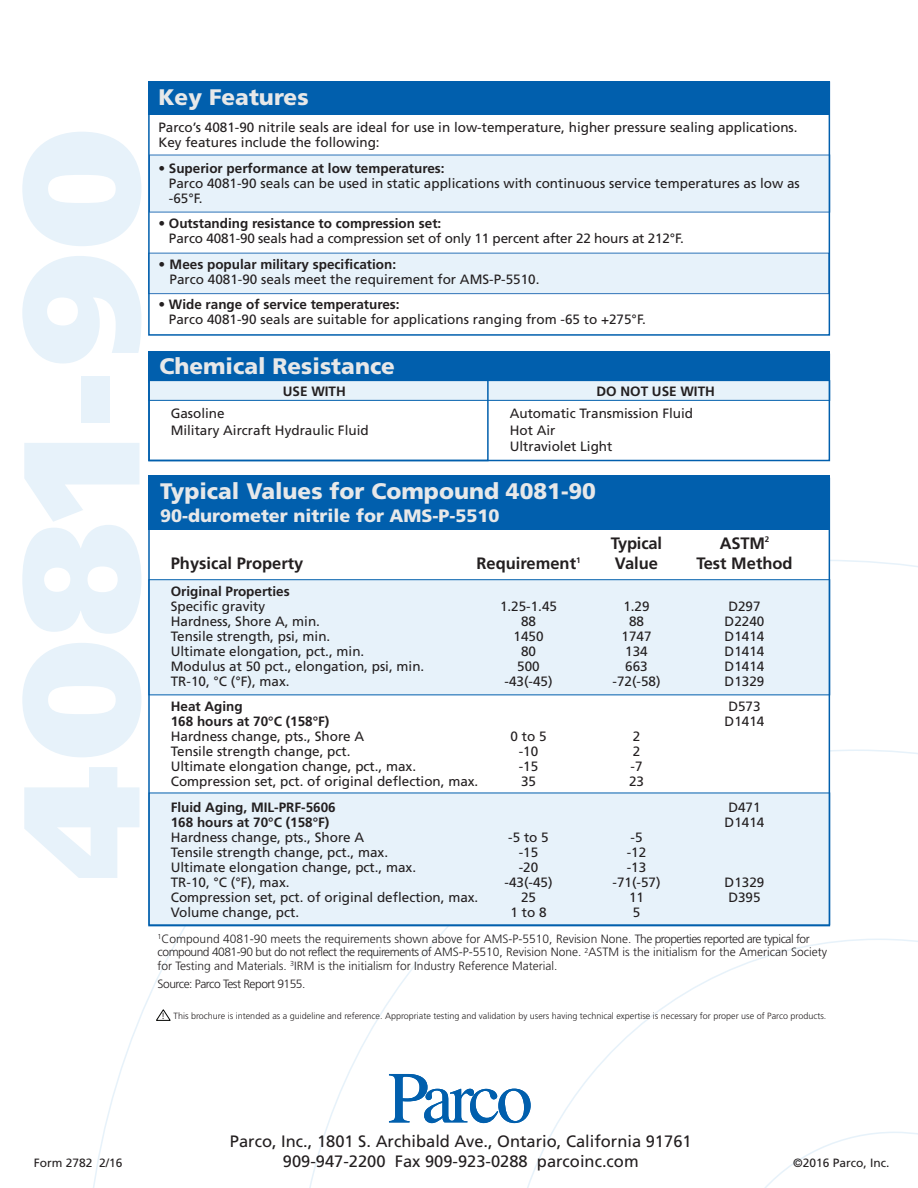
<style>
.page{position:relative;width:918px;height:1188px;background:#fff}
.page>*{position:absolute;margin:0;border:0;box-sizing:border-box;transform-origin:0 0}
.t1{font:900 165px "Frutiger";letter-spacing:.02em;color:#e7f2fa}
.t2{font:900 22.5px "Frutiger";color:#e7e8e9}
.t3{font:900 18px "Frutiger";color:#e7e8e9}
.t4{font:16.5px/19.5px "Frutiger";color:#231f20;text-align:center}
.t5{font:700 16.5px "Frutiger";color:#231f20}
.t6{font:13.5px/15px "Frutiger";color:#231f20}
.t7{font:700 13.5px "Frutiger";color:#231f20}
.t8{font:300 12px/13.5px "Frutiger";color:#231f20}
.t9{font:300 12px "Frutiger";letter-spacing:-.04em;color:#231f20}
.t10{font:12px "Frutiger";color:#231f20}
.t11{font:9.45px "Myriad Pro";color:#231f20}
.t12{font:300 9px "Frutiger";color:#231f20}
</style>
<div class="page">
<div style="left:148px;top:81px;width:682px;height:34px;background:#015fad"></div>
<div style="left:150px;top:155px;width:679px;height:57px;background:#e7f2fa"></div>
<div style="left:149px;top:254px;width:680px;height:39px;background:#e7f2fa"></div>
<div style="left:148px;top:253px;width:681px;height:41px;border:1px solid #2d73b8"></div>
<svg style="left:296px;top:749px;width:622px;height:439px"></svg>
<svg style="left:506px;top:939px;width:412px;height:249px"></svg>
<svg style="left:716px;top:1132px;width:202px;height:56px"></svg>
<div style="left:148px;top:476px;width:682px;height:449px;background:#fff"></div>
<div style="left:149px;top:793px;width:680px;height:131px;background:#e7f2fa"></div>
<div style="left:378px;top:1074px;width:159px;height:50px;background:#fff"></div>
<svg style="left:389px;top:1074px;width:142px;height:49px"></svg>
<div style="left:149px;top:580px;width:680px;height:114px;background:#e7f2fa"></div>
<div style="left:148px;top:579px;width:682px;height:116px;border:1px solid #015fad"></div>
<svg style="left:156px;top:1010px;width:14px;height:11px"></svg>
<div style="left:148px;top:351px;width:682px;height:32px;background:#015fad"></div>
<div style="left:149px;top:381px;width:680px;height:19px;background:#e7f2fa"></div>
<div style="left:148px;top:380px;width:682px;height:21px;border:1px solid #015fad"></div>
<div style="left:148px;top:351px;width:341px;height:110px;border:2px solid #015fad"></div>
<div style="left:148px;top:475px;width:682px;height:55px;background:#015fad"></div>
<div style="left:148px;top:354px;width:682px;height:107px;border:2px solid #015fad"></div>
<div style="left:148px;top:81px;width:682px;height:255px;border:2px solid #015fad"></div>
<h1 class="t1" style="left:16px;top:881px;width:754px;rotate:-90deg">4081-90</h1>
<h2 class="t2" style="left:158px;top:88px;width:152px">Key Features</h2>
<p class="t6" style="left:158px;top:121px;width:641px">Parco’s 4081-90 nitrile seals are ideal for use in low-temperature, higher pressure sealing applications.<br>Key features include the following:</p>
<p class="t7" style="left:158px;top:163px;width:288px">• Superior performance at low temperatures:</p>
<p class="t6" style="left:169px;top:177px;width:632px">Parco 4081-90 seals can be used in static applications with continuous service temperatures as low as -65°F.</p>
<p class="t7" style="left:158px;top:218px;width:285px">• Outstanding resistance to compression set:</p>
<p class="t6" style="left:169px;top:232px;width:517px">Parco 4081-90 seals had a compression set of only 11 percent after 22 hours at 212°F.</p>
<p class="t7" style="left:158px;top:259px;width:239px">• Mees popular military specification:</p>
<p class="t6" style="left:170px;top:273px;width:371px">Parco 4081-90 seals meet the requirement for AMS-P-5510.</p>
<p class="t7" style="left:158px;top:299px;width:243px">• Wide range of service temperatures:</p>
<p class="t6" style="left:169px;top:313px;width:478px">Parco 4081-90 seals are suitable for applications ranging from -65 to +275°F.</p>
<h2 class="t2" style="left:159px;top:357px;width:237px">Chemical Resistance</h2>
<p class="t7" style="left:283px;top:385px;width:65px">USE WITH</p>
<p class="t7" style="left:596px;top:385px;width:120px">DO NOT USE WITH</p>
<p class="t6" style="left:171px;top:407px;width:56px">Gasoline</p>
<p class="t6" style="left:510px;top:407px;width:185px">Automatic Transmission Fluid</p>
<p class="t6" style="left:171px;top:423px;width:200px">Military Aircraft Hydraulic Fluid</p>
<p class="t6" style="left:510px;top:423px;width:104px;line-height:16.5px">Hot Air<br>Ultraviolet Light</p>
<h2 class="t2" style="left:160px;top:482px;width:437px">Typical Values for Compound 4081-90</h2>
<h3 class="t3" style="left:160px;top:509px;width:341px">90-durometer nitrile for AMS-P-5510</h3>
<p class="t5" style="left:611px;top:537px;width:53px">Typical</p>
<p class="t5" style="left:720px;top:537px;width:51px">ASTM<sup>2</sup></p>
<p class="t5" style="left:171px;top:557px;width:134px">Physical Property</p>
<p class="t5" style="left:476px;top:557px;width:106px">Requirement<sup>1</sup></p>
<p class="t5" style="left:615px;top:557px;width:45px">Value</p>
<p class="t5" style="left:696px;top:557px;width:98px">Test Method</p>
<p class="t7" style="left:171px;top:585px;width:121px">Original Properties</p>
<p class="t6" style="left:171px;top:599px;width:96px">Specific gravity</p>
<p class="t6" style="left:500px;top:599px;width:59px">1.25-1.45</p>
<p class="t6" style="left:623px;top:599px;width:28px">1.29</p>
<p class="t6" style="left:728px;top:599px;width:34px">D297</p>
<p class="t6" style="left:171px;top:614px;width:151px">Hardness, Shore A, min.</p>
<p class="t6" style="left:521px;top:614px;width:17px">88</p>
<p class="t6" style="left:629px;top:614px;width:17px">88</p>
<p class="t6" style="left:725px;top:614px;width:41px">D2240</p>
<p class="t6" style="left:171px;top:629px;width:161px">Tensile strength, psi, min.</p>
<p class="t6" style="left:514px;top:629px;width:32px">1450</p>
<p class="t6" style="left:622px;top:629px;width:32px">1747</p>
<p class="t6" style="left:725px;top:629px;width:41px">D1414</p>
<p class="t6" style="left:171px;top:644px;width:195px">Ultimate elongation, pct., min.</p>
<p class="t6" style="left:521px;top:644px;width:17px">80</p>
<p class="t6" style="left:625px;top:644px;width:24px">134</p>
<p class="t6" style="left:725px;top:644px;width:41px">D1414</p>
<p class="t6" style="left:171px;top:659px;width:255px">Modulus at 50 pct., elongation, psi, min.</p>
<p class="t6" style="left:517px;top:659px;width:24px">500</p>
<p class="t6" style="left:625px;top:659px;width:24px">663</p>
<p class="t6" style="left:725px;top:659px;width:41px">D1414</p>
<p class="t6" style="left:171px;top:674px;width:120px">TR-10, °C (°F), max.</p>
<p class="t6" style="left:505px;top:674px;width:50px">-43(-45)</p>
<p class="t6" style="left:613px;top:674px;width:50px">-72(-58)</p>
<p class="t6" style="left:725px;top:674px;width:41px">D1329</p>
<p class="t7" style="left:171px;top:701px;width:74px">Heat Aging</p>
<p class="t6" style="left:728px;top:700px;width:34px">D573</p>
<p class="t7" style="left:171px;top:716px;width:160px">168 hours at 70°C (158°F)</p>
<p class="t6" style="left:725px;top:715px;width:41px">D1414</p>
<p class="t6" style="left:171px;top:730px;width:195px">Hardness change, pts., Shore A</p>
<p class="t6" style="left:511px;top:730px;width:38px">0to5</p>
<p class="t6" style="left:633px;top:730px;width:9px">2</p>
<p class="t6" style="left:171px;top:745px;width:181px">Tensile strength change, pct.</p>
<p class="t6" style="left:519px;top:745px;width:21px">-10</p>
<p class="t6" style="left:633px;top:745px;width:9px">2</p>
<p class="t6" style="left:171px;top:760px;width:247px">Ultimate elongation change, pct., max.</p>
<p class="t6" style="left:519px;top:760px;width:21px">-15</p>
<p class="t6" style="left:631px;top:760px;width:14px">-7</p>
<p class="t6" style="left:171px;top:775px;width:309px">Compression set, pct. of original deflection, max.</p>
<p class="t6" style="left:521px;top:775px;width:17px">35</p>
<p class="t6" style="left:629px;top:775px;width:17px">23</p>
<p class="t7" style="left:171px;top:801px;width:167px">Fluid Aging, MIL-PRF-5606</p>
<p class="t6" style="left:728px;top:800px;width:34px">D471</p>
<p class="t7" style="left:171px;top:816px;width:160px">168 hours at 70°C (158°F)</p>
<p class="t6" style="left:725px;top:815px;width:41px">D1414</p>
<p class="t6" style="left:171px;top:830px;width:195px">Hardness change, pts., Shore A</p>
<p class="t6" style="left:508px;top:830px;width:42px">-5 to 5</p>
<p class="t6" style="left:631px;top:830px;width:14px">-5</p>
<p class="t6" style="left:171px;top:845px;width:219px">Tensile strength change, pct., max.</p>
<p class="t6" style="left:519px;top:845px;width:21px">-15</p>
<p class="t6" style="left:627px;top:845px;width:21px">-12</p>
<p class="t6" style="left:171px;top:860px;width:247px">Ultimate elongation change, pct., max.</p>
<p class="t6" style="left:519px;top:860px;width:21px">-20</p>
<p class="t6" style="left:627px;top:860px;width:21px">-13</p>
<p class="t6" style="left:171px;top:875px;width:120px">TR-10, °C (°F), max.</p>
<p class="t6" style="left:505px;top:875px;width:50px">-43(-45)</p>
<p class="t6" style="left:613px;top:875px;width:50px">-71(-57)</p>
<p class="t6" style="left:725px;top:875px;width:41px">D1329</p>
<p class="t6" style="left:171px;top:890px;width:309px">Compression set, pct. of original deflection, max.</p>
<p class="t6" style="left:521px;top:890px;width:17px">25</p>
<p class="t6" style="left:629px;top:890px;width:17px">11</p>
<p class="t6" style="left:728px;top:890px;width:34px">D395</p>
<p class="t6" style="left:171px;top:905px;width:130px">Volume change, pct.</p>
<p class="t6" style="left:511px;top:905px;width:38px">1to8</p>
<p class="t6" style="left:633px;top:905px;width:9px">5</p>
<p class="t8" style="left:158px;top:933px;width:671px"><sup>1</sup>Compound 4081-90 meets the requirements shown above for AMS-P-5510, Revision None. The properties reported are typical for compound 4081-90 but do not reflect the requirements of AMS-P-5510, Revision None. <sup>2</sup>ASTM is the initialism for the American Society for Testing and Materials. <sup>3</sup>IRM is the initialism for Industry Reference Material.</p>
<p class="t9" style="left:158px;top:979px;width:149px">Source: Parco Test Report 9155.</p>
<p class="t12" style="left:174px;top:1012px;width:654px">This brochure is intended as a guideline and reference. Appropriate testing and validation by users having technical expertise is necessary for proper use of Parco products.</p>
<p class="t11" style="left:162px;top:1012px;width:4px">!</p>
<p class="t4" style="left:230px;top:1133px;width:463px">Parco, Inc., 1801 S. Archibald Ave., Ontario, California 91761<br>909-947-2200 Fax 909-923-0288 parcoinc.com</p>
<p class="t10" style="left:34px;top:1158px;width:90px">Form 2782 2/16</p>
<p class="t10" style="left:793px;top:1158px;width:98px">©2016 Parco, Inc.</p>
</div>
